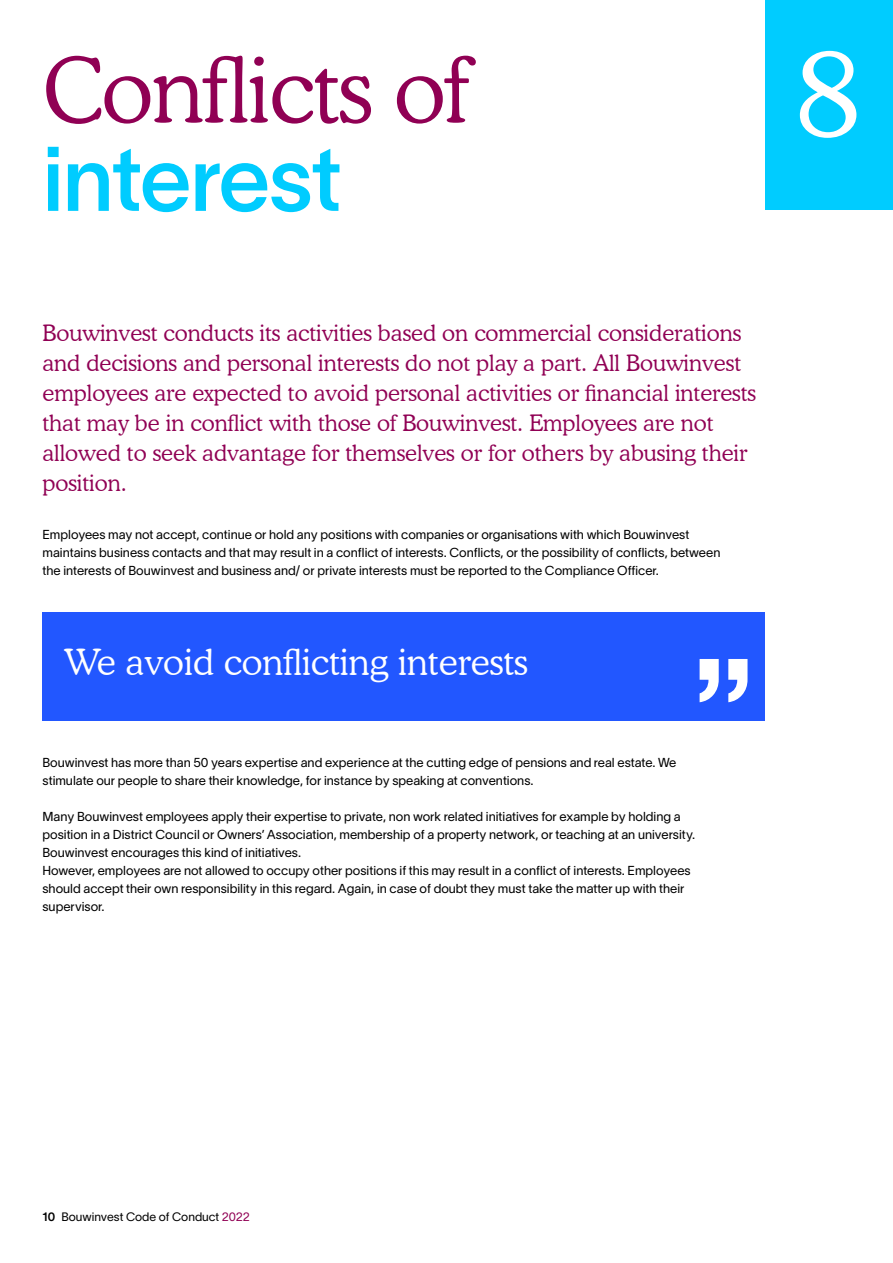
<style>
.page{position:relative;width:893px;height:1263px;background:#fff}
.page>*{position:absolute;margin:0;border:0;box-sizing:border-box;transform-origin:0 0}
.t1{font:700 135px "ASR Helvetica";color:#fff}
.t2{font:300 123px "Cooper BT";color:#fff}
.t3{font:300 90px "Cooper BT";letter-spacing:-.015em;color:#900054}
.t4{font:90px "Lausanne 500";letter-spacing:-.015em;color:#0cf}
.t5{font:300 36px "Cooper BT";color:#fff}
.t6{font:300 22.5px/30px "Cooper BT";color:#900054}
.t7{font:12.75px/18px "Lausanne 300";color:#000}
.t8{font:12px "Lausanne 300";color:#000}
.s1{font-family:"Lausanne 600"}
.s2{color:#900054}
</style>
<div class="page">
<div style="left:43px;top:612px;width:722px;height:108px;background:#2257ff"></div>
<div style="left:765px;top:0;width:128px;height:210px;background:#0cf"></div>
<h3 class="t3" style="left:43px;top:36px;width:428px">Conflicts of</h3>
<h3 class="t4" style="left:43px;top:123px;width:301px">interest</h3>
<h2 class="t2" style="left:795px;top:17px;width:68px">8</h2>
<p class="t6" style="left:43px;top:318px;width:715px">Bouwinvest conducts its activities based on commercial considerations and decisions and personal interests do not play a part. All Bouwinvest employees are expected to avoid personal activities or financial interests that may be in conflict with those of Bouwinvest. Employees are not allowed to seek advantage for themselves or for others by abusing their position.</p>
<p class="t7" style="left:43px;top:525px;width:679px">Employees may not accept, continue or hold any positions with companies or organisations with which Bouwinvest maintains business contacts and that may result in a conflict of interests. Conflicts, or the possibility of conflicts, between the interests of Bouwinvest and business and/ or private interests must be reported to the Compliance Officer.</p>
<h3 class="t5" style="left:64px;top:641px;width:465px">We avoid conflicting interests</h3>
<h1 class="t1" style="left:692px;top:624px;width:64px">”</h1>
<p class="t7" style="left:43px;top:753px;width:635px">Bouwinvest has more than 50 years expertise and experience at the cutting edge of pensions and real estate. We stimulate our people to share their knowledge, for instance by speaking at conventions.</p>
<p class="t7" style="left:43px;top:807px;width:654px">Many Bouwinvest employees apply their expertise to private, non work related initiatives for example by holding a position in a District Council or Owners’ Association, membership of a property network, or teaching at an university.<br>Bouwinvest encourages this kind of initiatives.<br>However, employees are not allowed to occupy other positions if this may result in a conflict of interests. Employees should accept their own responsibility in this regard. Again, in case of doubt they must take the matter up with their supervisor.</p>
<p class="t8" style="left:43px;top:1209px;width:209px"><span class="s1">10</span> Bouwinvest Code of Conduct <span class="s2">2022</span></p>
</div>
